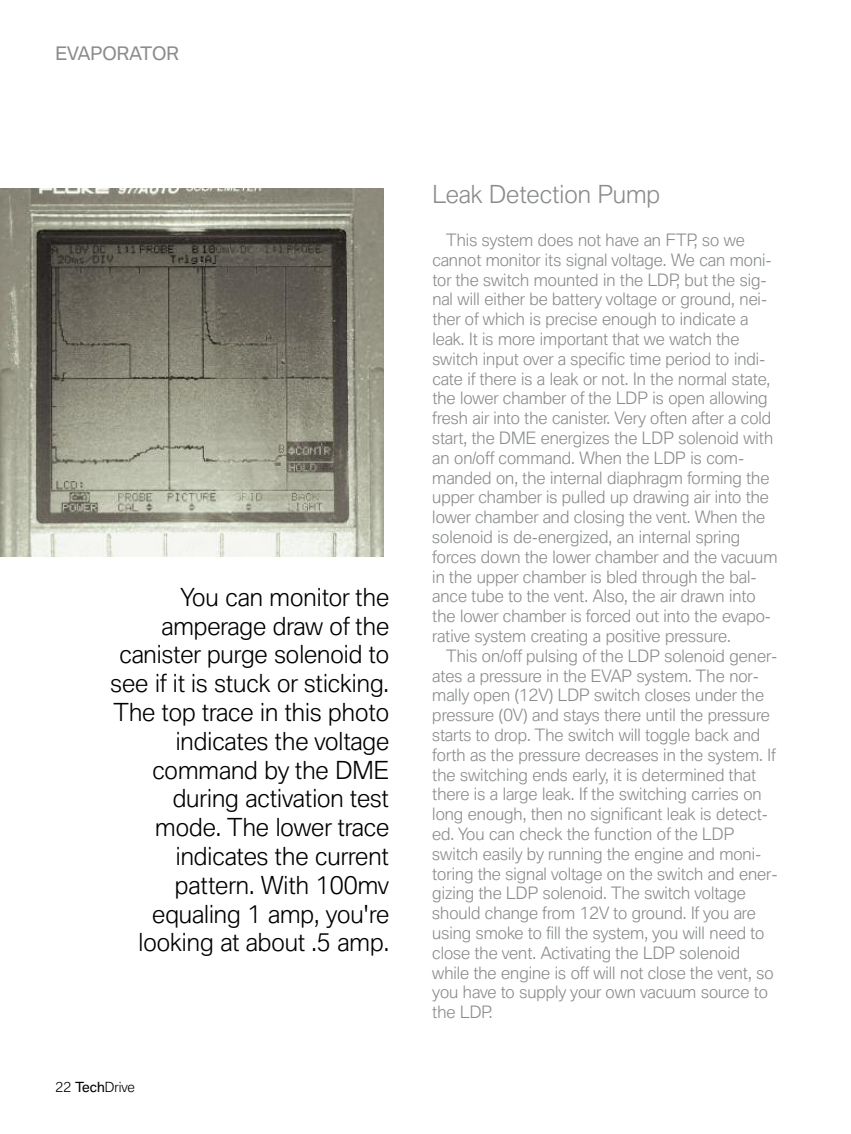
<style>
.page{position:relative;width:851px;height:1134px;background:#fff}
.page>*{position:absolute;margin:0;border:0;box-sizing:border-box;transform-origin:0 0}
.t1{font:300 24px/28.8px "BMW Type";color:#000;text-align:right}
.t2{font:300 24px "BMW Type";color:#8a8c8e}
.t3{font:18px "BMW Type";color:#8a8c8e}
.t4{font:300 16.5px/19.8px "BMW Type";color:#8a8c8e}
.t5{font:300 13.5px "BMW Type";color:#000}
.s1{font-weight:400}
</style>
<div class="page">
<img style="left:0;top:188px;width:384px;height:368px">
<p class="t3" style="left:56px;top:47px;width:125px">EVAPORATOR</p>
<p class="t1" style="left:111px;top:585px;width:280px">You can monitor the amperage draw of the canister purge solenoid to see if it is stuck or sticking.<br>The top trace in this photo indicates the voltage command by the DME during activation test mode. The lower trace indicates the current pattern. With 100mv equaling 1 amp, you're looking at about .5 amp.</p>
<p class="t5" style="left:56px;top:1082px;width:81px">22 <span class="s1">Tech</span>Drive</p>
<h1 class="t2" style="left:432px;top:185px;width:229px">Leak Detection Pump</h1>
<p class="t4" style="left:432px;top:231px;width:346px;text-indent:14px">This system does not have an FTP, so we cannot monitor its signal voltage. We can moni&shy;tor the switch mounted in the LDP, but the sig&shy;nal will either be battery voltage or ground, nei&shy;ther of which is precise enough to indicate a leak. It is more important that we watch the switch input over a specific time period to indi&shy;cate if there is a leak or not. In the normal state, the lower chamber of the LDP is open allowing fresh air into the canister. Very often after a cold start, the DME energizes the LDP solenoid with an on/off command. When the LDP is com&shy;manded on, the internal diaphragm forming the upper chamber is pulled up drawing air into the lower chamber and closing the vent. When the solenoid is de-energized, an internal spring forces down the lower chamber and the vacuum in the upper chamber is bled through the bal&shy;ance tube to the vent. Also, the air drawn into the lower chamber is forced out into the evapo&shy;rative system creating a positive pressure.</p>
<p class="t4" style="left:432px;top:647px;width:347px;text-indent:14px">This on/off pulsing of the LDP solenoid gener&shy;ates a pressure in the EVAP system. The nor&shy;mally open (12V) LDP switch closes under the pressure (0V) and stays there until the pressure starts to drop. The switch will toggle back and forth as the pressure decreases in the system. If the switching ends early, it is determined that there is a large leak. If the switching carries on long enough, then no significant leak is detect&shy;ed. You can check the function of the LDP switch easily by running the engine and moni&shy;toring the signal voltage on the switch and ener&shy;gizing the LDP solenoid. The switch voltage should change from 12V to ground. If you are using smoke to fill the system, you will need to close the vent. Activating the LDP solenoid while the engine is off will not close the vent, so you have to supply your own vacuum source to the LDP.</p>
</div>
